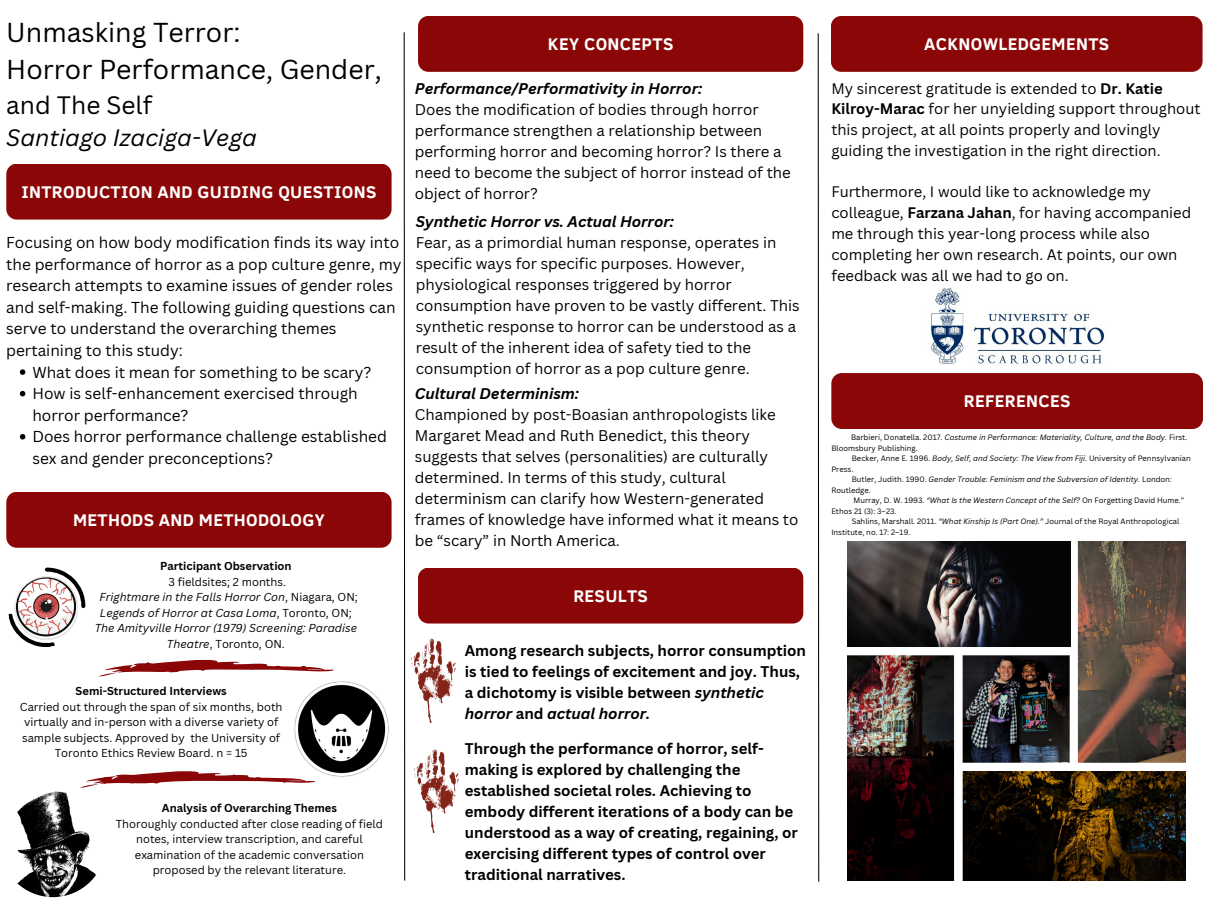
<style>
.page{position:relative;width:1210px;height:908px;background:#fff}
.page>*{position:absolute;margin:0;border:0;box-sizing:border-box;transform-origin:0 0}
.t1{font:26.6px/37px "Canva Sans";color:#000}
.t2{font:24.5px "Canva Sans";color:#000}
.t3{font:italic 23.1px "Canva Sans";color:#000}
.t4{font:700 17.32px "Clear Sans";letter-spacing:.02em;color:#fff}
.t5{font:15.4px/21.5px "Canva Sans";color:#000}
.t6{font:15.05px/21px "Canva Sans";color:#000}
.t7{font:700 15.05px/21px "Canva Sans";color:#000}
.t8{font:14.84px/20.7px "Canva Sans";color:#000}
.t9{font:11.2px/15.5px "Canva Sans";color:#000;text-align:center}
.t10{font:italic 11.2px/15.5px "Canva Sans";color:#000;text-align:center}
.t11{font:7.59px/10.5px "Canva Sans";color:#000}
.t12{font:italic 7.59px/10.5px "Canva Sans";color:#000}
.s1{font-weight:700;font-style:normal}
.s2{font-style:normal}
.s3{font-weight:700}
.s4{font-weight:700;font-style:italic}
.s5{font-style:italic}
</style>
<div class="page">
<svg style="left:403px;top:32px;width:3px;height:849px"></svg>
<svg style="left:817px;top:33px;width:3px;height:849px"></svg>
<div style="left:6px;top:164px;width:385px;height:55px;background:#8b0707;border-radius:10px"></div>
<div style="left:6px;top:491px;width:385px;height:56px;background:#8b0707;border-radius:10px"></div>
<svg style="left:123px;top:659px;width:211px;height:13px"></svg>
<svg style="left:8px;top:567px;width:77px;height:80px"></svg>
<img style="left:316px;top:681px;width:73px;height:95px">
<svg style="left:78px;top:666px;width:238px;height:225px"></svg>
<svg style="left:190px;top:660px;width:34px;height:10px"></svg>
<svg style="left:167px;top:662px;width:15px;height:10px"></svg>
<svg style="left:145px;top:662px;width:10px;height:9px"></svg>
<svg style="left:121px;top:666px;width:5px;height:4px"></svg>
<svg style="left:250px;top:664px;width:5px;height:5px"></svg>
<svg style="left:275px;top:665px;width:6px;height:4px"></svg>
<svg style="left:300px;top:666px;width:6px;height:3px"></svg>
<svg style="left:186px;top:772px;width:20px;height:7px"></svg>
<svg style="left:126px;top:773px;width:34px;height:10px"></svg>
<svg style="left:103px;top:777px;width:4px;height:6px"></svg>
<svg style="left:255px;top:777px;width:6px;height:3px"></svg>
<svg style="left:283px;top:777px;width:3px;height:5px"></svg>
<img style="left:0;top:790px;width:106px;height:106px;border-radius:50%">
<div style="left:418px;top:16px;width:385px;height:56px;background:#8b0707;border-radius:10px"></div>
<div style="left:418px;top:567px;width:385px;height:56px;background:#8b0707;border-radius:10px"></div>
<img style="left:412px;top:638px;width:43px;height:83px">
<img style="left:415px;top:749px;width:43px;height:83px">
<div style="left:831px;top:16px;width:371px;height:56px;background:#8b0707;border-radius:10px"></div>
<img style="left:847px;top:541px;width:338px;height:339px">
<img style="left:847px;top:541px;width:223px;height:105px">
<img style="left:931px;top:288px;width:174px;height:76px">
<svg style="left:20px;top:369px;width:5px;height:6px"></svg>
<svg style="left:20px;top:391px;width:5px;height:5px"></svg>
<svg style="left:20px;top:434px;width:5px;height:5px"></svg>
<div style="left:831px;top:373px;width:372px;height:56px;background:#8b0707;border-radius:10px"></div>
<h1 class="t1" style="left:6px;top:13px;width:377px">Unmasking Terror:<br>Horror Performance, Gender,</h1>
<h1 class="t2" style="left:6px;top:87px;width:147px">and The Self</h1>
<h1 class="t3" style="left:6px;top:122px;width:252px">Santiago Izaciga-Vega</h1>
<h2 class="t4" style="left:21px;top:179px;width:357px">INTRODUCTION AND GUIDING QUESTIONS</h2>
<p class="t5" style="left:6px;top:231px;width:397px">Focusing on how body modification finds its way into the performance of horror as a pop culture genre, my research attempts to examine issues of gender roles and self-making. The following guiding questions can serve to understand the overarching themes pertaining to this study:</p>
<p class="t5" style="left:32px;top:360px;width:340px">What does it mean for something to be scary?</p>
<h3 class="t5" style="left:32px;top:382px;width:327px">How is self-enhancement exercised through horror performance?</h3>
<p class="t5" style="left:32px;top:425px;width:356px">Does horror performance challenge established sex and gender preconceptions?</p>
<h4 class="t4" style="left:73px;top:507px;width:253px">METHODS AND METHODOLOGY</h4>
<p class="t10" style="left:95px;top:558px;width:265px"><span class="s1">Participant Observation<br></span><span class="s2">3 fieldsites; 2 months.<br></span>Frightmare in the Falls Horror Con<span class="s2">, Niagara, ON; </span>Legends of Horror at Casa Loma<span class="s2">, Toronto, ON; </span>The Amityville Horror (1979) Screening: Paradise Theatre<span class="s2">, Toronto, ON.</span></p>
<h4 class="t9" style="left:20px;top:682px;width:264px"><span class="s3">Semi-Structured Interviews<br></span>Carried out through the span of six months, both virtually and in-person with a diverse variety of sample subjects. Approved by the University of Toronto Ethics Review Board. n = 15</h4>
<h5 class="t9" style="left:116px;top:800px;width:269px"><span class="s3">Analysis of Overarching Themes<br></span>Thoroughly conducted after close reading of field notes, interview transcription, and careful examination of the academic conversation proposed by the relevant literature.</h5>
<p class="t4" style="left:548px;top:32px;width:127px">KEY CONCEPTS</p>
<h3 class="t6" style="left:415px;top:77px;width:377px"><span class="s4">Performance/Performativity in Horror:<br></span>Does the modification of bodies through horror performance strengthen a relationship between performing horror and becoming horror? Is there a need to become the subject of horror instead of the object of horror?</h3>
<p class="t6" style="left:416px;top:210px;width:385px"><span class="s4">Synthetic Horror vs. Actual Horror:<br></span>Fear, as a primordial human response, operates in specific ways for specific purposes. However, physiological responses triggered by horror consumption have proven to be vastly different. This synthetic response to horror can be understood as a result of the inherent idea of safety tied to the consumption of horror as a pop culture genre.</p>
<p class="t6" style="left:415px;top:382px;width:385px"><span class="s4">Cultural Determinism:<br></span>Championed by post-Boasian anthropologists like Margaret Mead and Ruth Benedict, this theory suggests that selves (personalities) are culturally determined. In terms of this study, cultural determinism can clarify how Western-generated frames of knowledge have informed what it means to be “scary” in North America.</p>
<h4 class="t4" style="left:573px;top:583px;width:76px">RESULTS</h4>
<p class="t7" style="left:465px;top:639px;width:343px">Among research subjects, horror consumption is tied to feelings of excitement and joy. Thus, a dichotomy is visible between <span class="s5">synthetic horror</span> and <span class="s5">actual horror.</span></p>
<h5 class="t7" style="left:465px;top:737px;width:334px">Through the performance of horror, self&shy;making is explored by challenging the established societal roles. Achieving to embody different iterations of a body can be understood as a way of creating, regaining, or exercising different types of control over traditional narratives.</h5>
<h5 class="t4" style="left:924px;top:32px;width:187px">ACKNOWLEDGEMENTS</h5>
<h2 class="t8" style="left:831px;top:78px;width:371px">My sincerest gratitude is extended to <span class="s3">Dr. Katie Kilroy-Marac</span> for her unyielding support throughout this project, at all points properly and lovingly guiding the investigation in the right direction.</h2>
<h4 class="t8" style="left:831px;top:181px;width:361px">Furthermore, I would like to acknowledge my colleague, <span class="s3">Farzana Jahan</span>, for having accompanied me through this year-long process while also completing her own research. At points, our own feedback was all we had to go on.</h4>
<h4 class="t4" style="left:963px;top:388px;width:108px">REFERENCES</h4>
<p class="t12" style="left:831px;top:432px;width:357px;text-indent:20px"><span class="s2">Barbieri, Donatella. 2017.</span> Costume in Performance: Materiality, Culture, and the Body. <span class="s2">First.<br>Bloomsbury Publishing.</span></p>
<h2 class="t11" style="left:831px;top:453px;width:361px;text-indent:20px">Becker, Anne E. 1996. <span class="s5">Body, Self, and Society: The View from Fiji.</span> University of Pennsylvanian<br>Press.</h2>
<p class="t12" style="left:831px;top:474px;width:342px;text-indent:20px"><span class="s2">Butler, Judith. 1990.</span> Gender Trouble: Feminism and the Subversion of Identity. <span class="s2">London:<br>Routledge.</span></p>
<p class="t11" style="left:831px;top:495px;width:354px;text-indent:22px">Murray, D. W. 1993. <span class="s5">“What Is the Western Concept of the Self?</span> On Forgetting David Hume.”<br>Ethos 21 (3): 3–23.</p>
<p class="t11" style="left:831px;top:516px;width:349px;text-indent:20px">Sahlins, Marshall. 2011. <span class="s5">“What Kinship Is (Part One).”</span> Journal of the Royal Anthropological<br>Institute, no. 17: 2–19.</p>
</div>
